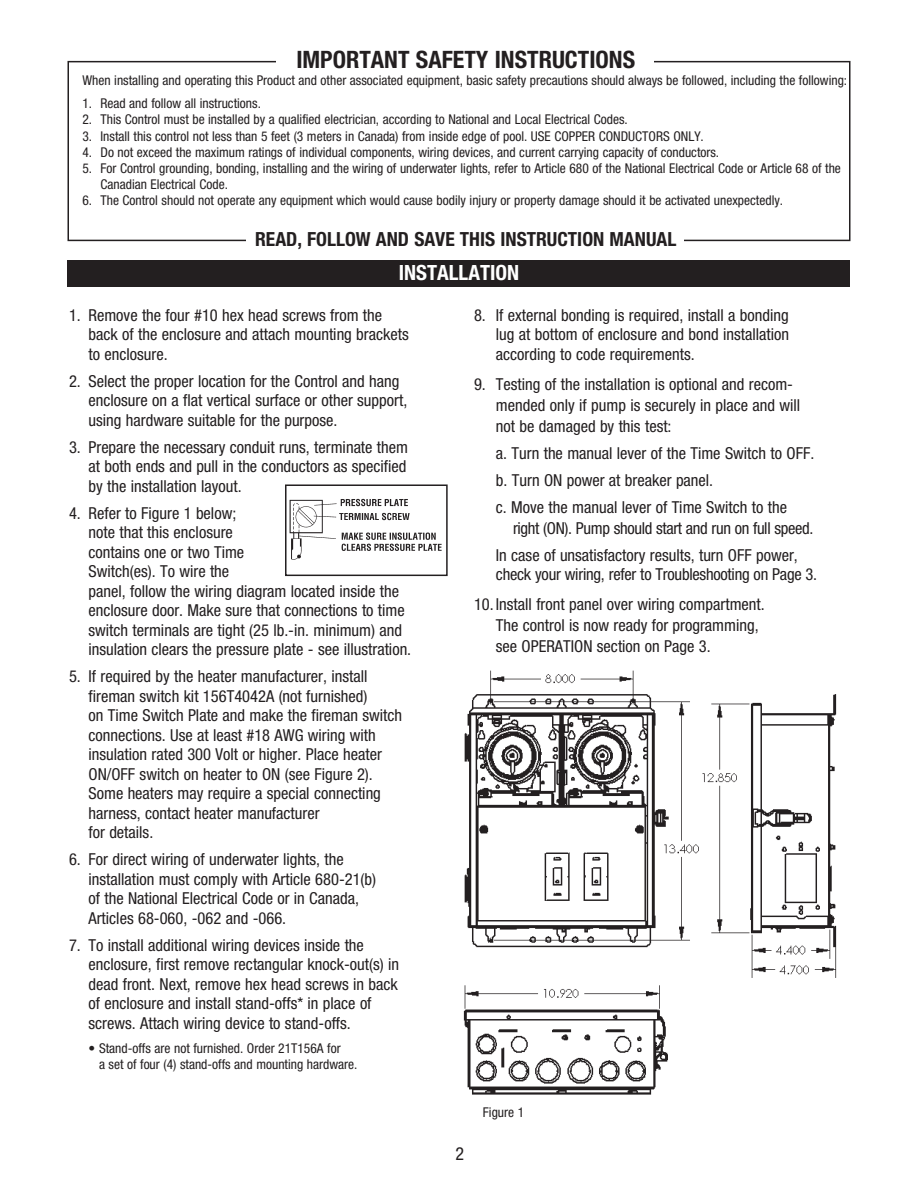
<style>
.page{position:relative;width:918px;height:1188px;background:#fff}
.page>*{position:absolute;margin:0;border:0;box-sizing:border-box;transform-origin:0 0}
.t1{font:700 condensed 24px "Helvetica Neue LT Std";color:#231f20}
.t2{font:700 condensed 21px "Helvetica Neue LT Std";color:#fff}
.t3{font:700 condensed 19.5px "Helvetica Neue LT Std";color:#231f20}
.t4{font:condensed 18px "Helvetica Neue LT Std";color:#231f20}
.t5{font:condensed 16.5px "Helvetica Neue LT Std";color:#231f20}
.t6{font:condensed 16.5px "Helvetica Neue LT Std";letter-spacing:-.02em;color:#231f20}
.t7{font:condensed 13.5px/16.2px "Helvetica Neue LT Std";color:#231f20}
</style>
<div class="page">
<div style="left:68px;top:260px;width:782px;height:27px;background:#231f20"></div>
<div style="left:68px;top:61px;width:782px;height:180px;border:2px solid #231f20"></div>
<div style="left:276px;top:38px;width:377px;height:30px;background:#fff"></div>
<div style="left:246px;top:240px;width:438px;height:17px;background:#fff"></div>
<img style="left:289px;top:498px;width:152px;height:61px">
<div style="left:285px;top:484px;width:163px;height:92px;border:2px solid #231f20"></div>
<img style="left:463px;top:670px;width:374px;height:425px">
<p class="t1" style="left:296px;top:45px;width:340px">IMPORTANT SAFETY INSTRUCTIONS</p>
<p class="t7" style="left:83px;top:72px;width:766px">When installing and operating this Product and other associated equipment, basic safety precautions should always be followed, including the following:</p>
<p class="t7" style="left:83px;top:95px;width:180px">1. Read and follow all instructions.</p>
<p class="t7" style="left:83px;top:111px;width:547px">2. This Control must be installed by a qualified electrician, according to National and Local Electrical Codes.</p>
<p class="t7" style="left:83px;top:128px;width:623px">3. Install this control not less than 5 feet (3 meters in Canada) from inside edge of pool. USE COPPER CONDUCTORS ONLY.</p>
<p class="t7" style="left:83px;top:144px;width:638px">4. Do not exceed the maximum ratings of individual components, wiring devices, and current carrying capacity of conductors.</p>
<p class="t7" style="left:101px;top:160px;width:742px;text-indent:-18px">5. For Control grounding, bonding, installing and the wiring of underwater lights, refer to Article 680 of the National Electrical Code or Article 68 of the<br>Canadian Electrical Code.</p>
<p class="t7" style="left:83px;top:192px;width:702px">6. The Control should not operate any equipment which would cause bodily injury or property damage should it be activated unexpectedly.</p>
<p class="t3" style="left:255px;top:227px;width:423px">READ, FOLLOW AND SAVE THIS INSTRUCTION MANUAL</p>
<p class="t2" style="left:399px;top:260px;width:122px">INSTALLATION</p>
<p class="t5" style="left:69px;top:305px;width:315px">1. Remove the four #10 hex head screws from the</p>
<p class="t5" style="left:89px;top:325px;width:322px">back of the enclosure and attach mounting brackets</p>
<p class="t5" style="left:89px;top:344px;width:81px">to enclosure.</p>
<p class="t5" style="left:69px;top:371px;width:332px">2. Select the proper location for the Control and hang</p>
<p class="t5" style="left:89px;top:391px;width:320px">enclosure on a flat vertical surface or other support,</p>
<p class="t5" style="left:89px;top:410px;width:251px">using hardware suitable for the purpose.</p>
<p class="t5" style="left:69px;top:437px;width:341px">3. Prepare the necessary conduit runs, terminate them</p>
<p class="t5" style="left:89px;top:457px;width:320px">at both ends and pull in the conductors as specified</p>
<p class="t5" style="left:89px;top:476px;width:155px">by the installation layout.</p>
<p class="t5" style="left:69px;top:503px;width:169px">4. Refer to Figure 1 below;</p>
<p class="t5" style="left:89px;top:523px;width:146px">note that this enclosure</p>
<p class="t5" style="left:89px;top:542px;width:157px">contains one or two Time</p>
<p class="t5" style="left:89px;top:562px;width:142px">Switch(es). To wire the</p>
<p class="t5" style="left:89px;top:581px;width:312px">panel, follow the wiring diagram located inside the</p>
<p class="t5" style="left:89px;top:601px;width:318px">enclosure door. Make sure that connections to time</p>
<p class="t5" style="left:89px;top:620px;width:315px">switch terminals are tight (25 lb.-in. minimum) and</p>
<p class="t5" style="left:89px;top:640px;width:324px">insulation clears the pressure plate - see illustration.</p>
<p class="t5" style="left:69px;top:667px;width:300px">5. If required by the heater manufacturer, install</p>
<p class="t5" style="left:89px;top:686px;width:280px">fireman switch kit 156T4042A (not furnished)</p>
<p class="t5" style="left:89px;top:706px;width:315px">on Time Switch Plate and make the fireman switch</p>
<p class="t5" style="left:89px;top:725px;width:289px">connections. Use at least #18 AWG wiring with</p>
<p class="t5" style="left:89px;top:745px;width:295px">insulation rated 300 Volt or higher. Place heater</p>
<p class="t5" style="left:89px;top:764px;width:286px">ON/OFF switch on heater to ON (see Figure 2).</p>
<p class="t5" style="left:89px;top:784px;width:294px">Some heaters may require a special connecting</p>
<p class="t5" style="left:89px;top:803px;width:233px">harness, contact heater manufacturer</p>
<p class="t5" style="left:89px;top:823px;width:66px">for details.</p>
<p class="t5" style="left:69px;top:850px;width:276px">6. For direct wiring of underwater lights, the</p>
<p class="t5" style="left:89px;top:869px;width:289px">installation must comply with Article 680-21(b)</p>
<p class="t5" style="left:89px;top:889px;width:272px">of the National Electrical Code or in Canada,</p>
<p class="t5" style="left:89px;top:908px;width:199px">Articles 68-060, -062 and -066.</p>
<p class="t5" style="left:69px;top:935px;width:296px">7. To install additional wiring devices inside the</p>
<p class="t5" style="left:89px;top:955px;width:312px">enclosure, first remove rectangular knock-out(s) in</p>
<p class="t5" style="left:89px;top:974px;width:311px">dead front. Next, remove hex head screws in back</p>
<p class="t5" style="left:89px;top:994px;width:285px">of enclosure and install stand-offs* in place of</p>
<p class="t5" style="left:89px;top:1013px;width:264px">screws. Attach wiring device to stand-offs.</p>
<p class="t7" style="left:89px;top:1040px;width:254px">• Stand-offs are not furnished. Order 21T156A for</p>
<p class="t7" style="left:99px;top:1056px;width:260px">a set of four (4) stand-offs and mounting hardware.</p>
<p class="t5" style="left:474px;top:305px;width:316px">8. If external bonding is required, install a bonding</p>
<p class="t5" style="left:496px;top:325px;width:295px">lug at bottom of enclosure and bond installation</p>
<p class="t5" style="left:496px;top:344px;width:200px">according to code requirements.</p>
<p class="t5" style="left:474px;top:374px;width:321px">9. Testing of the installation is optional and recom-</p>
<p class="t5" style="left:496px;top:395px;width:306px">mended only if pump is securely in place and will</p>
<p class="t5" style="left:496px;top:416px;width:177px">not be damaged by this test:</p>
<p class="t5" style="left:496px;top:443px;width:320px">a. Turn the manual lever of the Time Switch to OFF.</p>
<p class="t5" style="left:496px;top:470px;width:219px">b. Turn ON power at breaker panel.</p>
<p class="t5" style="left:496px;top:497px;width:293px">c. Move the manual lever of Time Switch to the</p>
<p class="t6" style="left:513px;top:518px;width:302px">right (ON). Pump should start and run on full speed.</p>
<p class="t5" style="left:496px;top:545px;width:303px">In case of unsatisfactory results, turn OFF power,</p>
<p class="t5" style="left:496px;top:565px;width:323px">check your wiring, refer to Troubleshooting on Page 3.</p>
<p class="t5" style="left:474px;top:595px;width:292px">10. Install front panel over wiring compartment.</p>
<p class="t5" style="left:496px;top:616px;width:264px">The control is now ready for programming,</p>
<p class="t5" style="left:496px;top:637px;width:216px">see OPERATION section on Page 3.</p>
<p class="t4" style="left:455px;top:1144px;width:10px">2</p>
<p class="t7" style="left:483px;top:1104px;width:43px">Figure 1</p>
</div>
